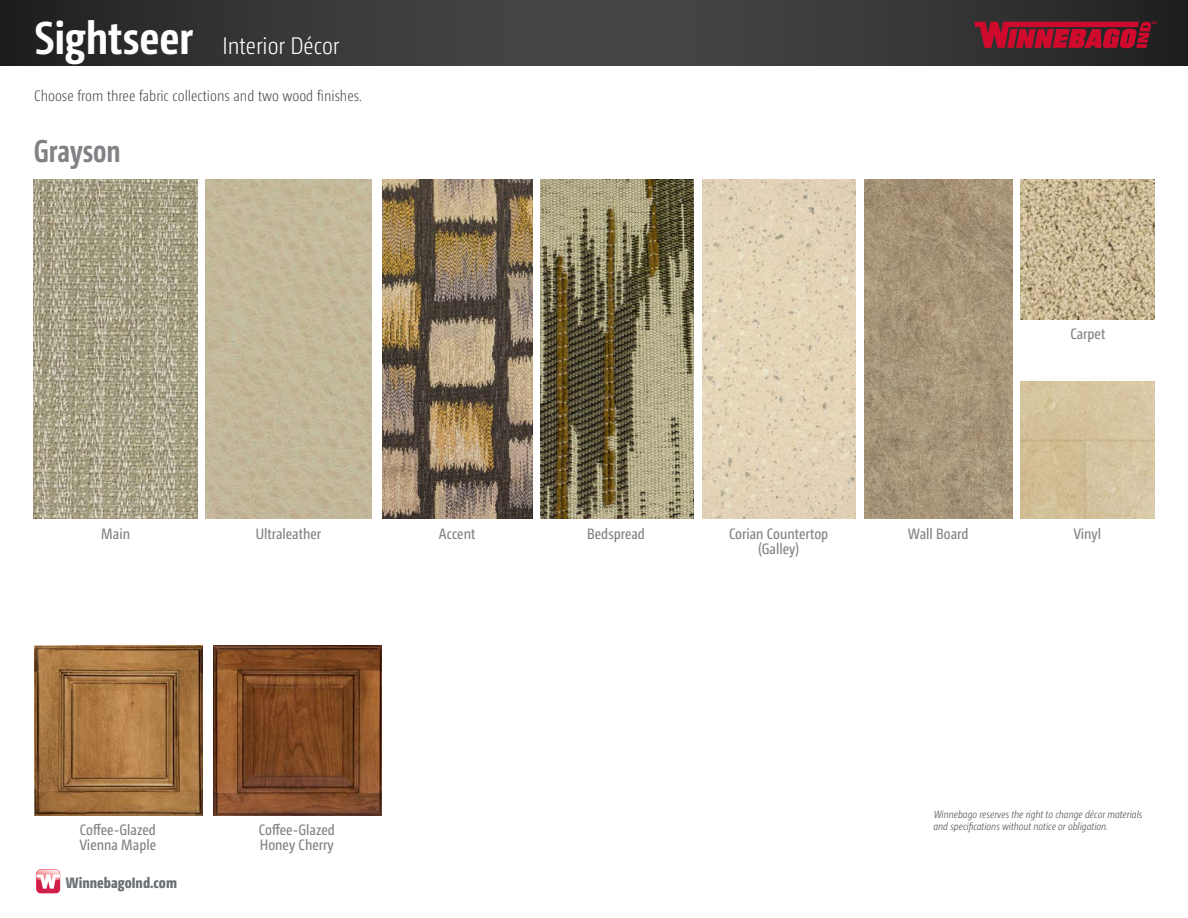
<style>
.page{position:relative;width:1188px;height:918px;background:#fff}
.page>*{position:absolute;margin:0;border:0;box-sizing:border-box;transform-origin:0 0}
.t1{font:700 45.9px "Camingo Dos Pro Cd";letter-spacing:-.005em;color:#fff}
.t2{font:700 31.5px "Camingo Dos Pro Cd";color:#808285;scale:.91 1}
.t3{font:300 24px "Camingo Dos Pro Cd";color:#fff}
.t4{font:300 15.15px "Camingo Dos Pro Cd";color:#4d4d4f}
.t5{font:15px/15px "Camingo Dos Pro Cd";color:#808285}
.t6{font:800 15px "Camingo Dos Pro Cd";color:#6a7076}
.t7{font:italic 300 10.5px/12.6px "Camingo Dos Pro Cd";color:#4d4d4f}
</style>
<div class="page">
<svg style="left:0;top:0;width:1188px;height:66px;background:#373637"></svg>
<svg style="left:974px;top:22px;width:183px;height:26px;background:#9d132b"></svg>
<svg style="left:36px;top:873px;width:25px;height:21px"></svg>
<div style="left:36px;top:869px;width:24px;height:24px;background:#df2a57;border-radius:4px"></div>
<div style="left:37px;top:870px;width:23px;height:23px;background:#d01e4b;border-radius:4px"></div>
<svg style="left:37px;top:870px;width:23px;height:19px"></svg>
<img style="left:1021px;top:382px;width:133px;height:136px">
<img style="left:1021px;top:179px;width:133px;height:140px">
<img style="left:864px;top:179px;width:148px;height:339px">
<img style="left:702px;top:179px;width:153px;height:339px">
<img style="left:540px;top:179px;width:153px;height:339px">
<img style="left:383px;top:179px;width:149px;height:339px">
<img style="left:205px;top:179px;width:167px;height:339px">
<img style="left:34px;top:179px;width:164px;height:339px">
<img style="left:34px;top:646px;width:168px;height:169px">
<img style="left:213px;top:646px;width:168px;height:169px">
<h1 class="t1" style="left:35px;top:10px;width:160px">Sightseer</h1>
<h3 class="t3" style="left:222px;top:32px;width:118px">Interior Décor</h3>
<p class="t4" style="left:34px;top:87px;width:329px">Choose from three fabric collections and two wood finishes.</p>
<h2 class="t2" style="left:34px;top:132px;width:97px">Grayson</h2>
<p class="t5" style="left:101px;top:526px;width:30px">Main</p>
<p class="t5" style="left:256px;top:526px;width:67px">Ultraleather</p>
<p class="t5" style="left:1070px;top:327px;width:37px">Carpet</p>
<p class="t5" style="left:439px;top:526px;width:38px">Accent</p>
<p class="t5" style="left:587px;top:526px;width:59px">Bedspread</p>
<p class="t5" style="left:729px;top:526px;width:101px">Corian Countertop</p>
<p class="t5" style="left:908px;top:526px;width:62px">Wall Board</p>
<p class="t5" style="left:1074px;top:526px;width:29px">Vinyl</p>
<p class="t5" style="left:758px;top:541px;width:43px">(Galley)</p>
<p class="t5" style="left:80px;top:822px;width:78px">Coffee-Glazed<br>Vienna Maple</p>
<p class="t5" style="left:259px;top:822px;width:77px">Coffee-Glazed<br>Honey Cherry</p>
<p class="t6" style="left:66px;top:873px;width:113px">WinnebagoInd.com</p>
<p class="t7" style="left:933px;top:808px;width:210px">Winnebago reserves the right to change décor materials and specifications without notice or obligation.</p>
</div>
